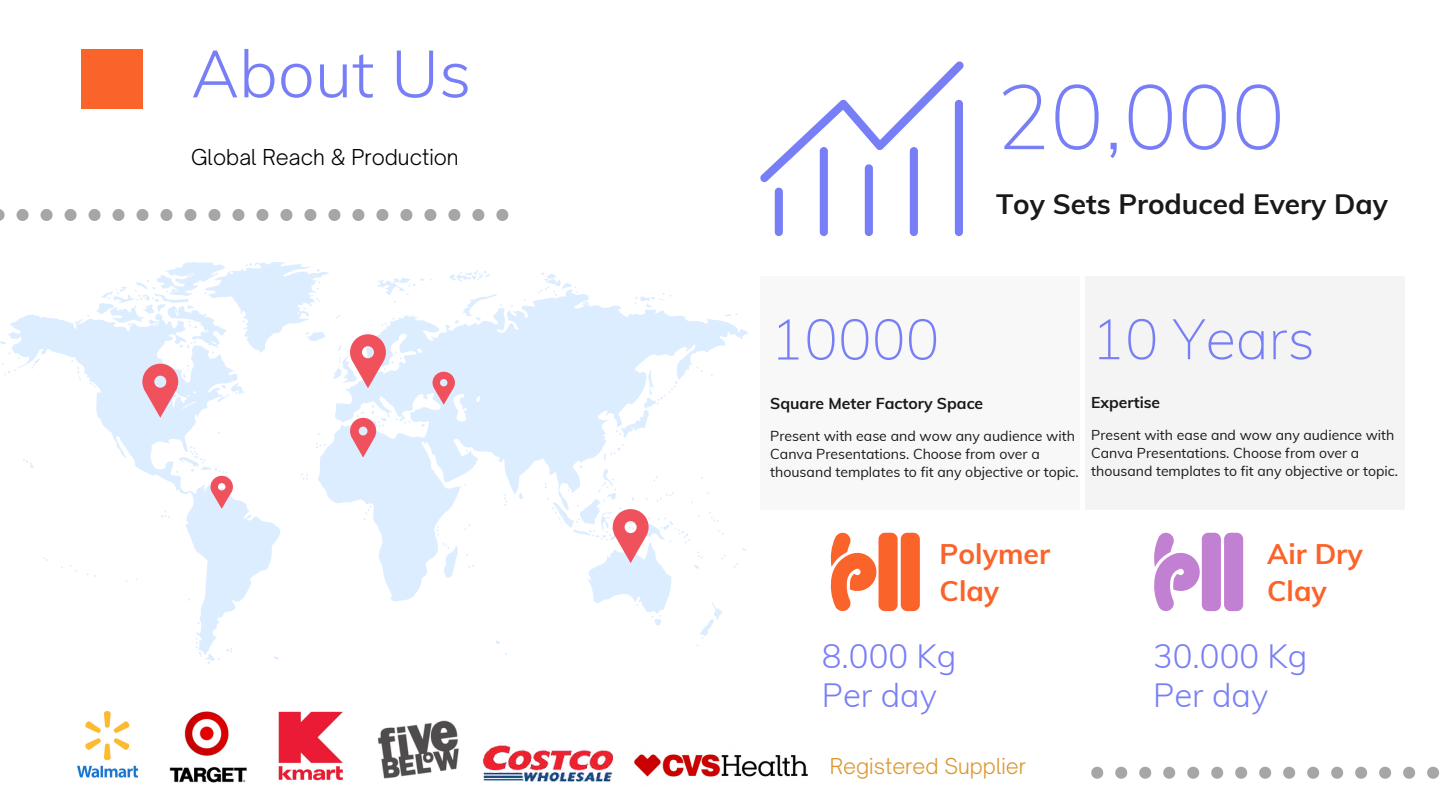
<style>
.page{position:relative;width:1440px;height:810px;background:#fff}
.page>*{position:absolute;margin:0;border:0;box-sizing:border-box;transform-origin:0 0}
.t1{font:200 90px "Muli";color:#787ff6}
.t2{font:300 65.8px "Muli";color:#787ff6}
.t3{font:200 56.4px "Muli";color:#787ff6}
.t4{font:200 56.1px "Muli";color:#787ff6}
.t5{font:300 32.9px "Muli";color:#787ff6}
.t6{font:700 28.3px "Muli";color:#fa632a}
.t7{font:700 28px "Muli";color:#191919}
.t8{font:300 21px "Open Sauce One";color:#000}
.t9{font:300 21px "Open Sauce One";color:#db962e}
.t10{font:700 15.8px "Muli";color:#191919}
.t11{font:700 15.7px "Muli";color:#191919}
.t12{font:14.1px/18.2px "Muli";color:#191919}
.t13{font:14px/18.1px "Muli";color:#191919}
</style>
<div class="page">
<div style="left:81px;top:49px;width:61px;height:60px;background:#fa632a"></div>
<svg style="left:760px;top:61px;width:204px;height:121px"></svg>
<div style="left:775px;top:188px;width:8px;height:48px;background:#787ff6;border-radius:4px"></div>
<div style="left:820px;top:147px;width:8px;height:89px;background:#787ff6;border-radius:4px"></div>
<div style="left:865px;top:164px;width:8px;height:72px;background:#787ff6;border-radius:4px"></div>
<div style="left:910px;top:147px;width:8px;height:89px;background:#787ff6;border-radius:4px"></div>
<div style="left:955px;top:100px;width:8px;height:136px;background:#787ff6;border-radius:4px"></div>
<div style="left:1085px;top:276px;width:320px;height:233px;background:#f4f4f4"></div>
<div style="left:760px;top:276px;width:320px;height:233px;background:#f4f4f4"></div>
<svg style="left:0;top:262px;width:748px;height:402px"></svg>
<svg style="left:142px;top:364px;width:36px;height:54px;background:#e894a1"></svg>
<svg style="left:350px;top:334px;width:36px;height:54px;background:#ed96a1"></svg>
<svg style="left:613px;top:509px;width:36px;height:54px"></svg>
<svg style="left:350px;top:418px;width:26px;height:40px"></svg>
<svg style="left:433px;top:372px;width:22px;height:33px"></svg>
<svg style="left:211px;top:476px;width:22px;height:33px"></svg>
<img style="left:77px;top:711px;width:62px;height:67px">
<img style="left:634px;top:754px;width:174px;height:23px">
<img style="left:377px;top:720px;width:82px;height:59px">
<img style="left:278px;top:711px;width:65px;height:70px">
<img style="left:169px;top:711px;width:78px;height:72px">
<img style="left:482px;top:741px;width:131px;height:41px">
<svg style="left:830px;top:532px;width:49px;height:79px"></svg>
<div style="left:879px;top:533px;width:19px;height:78px;background:#fa632a;border-radius:6px"></div>
<div style="left:901px;top:533px;width:19px;height:78px;background:#fa632a;border-radius:6px"></div>
<svg style="left:1154px;top:532px;width:48px;height:79px"></svg>
<div style="left:1202px;top:533px;width:19px;height:78px;background:#c180d1;border-radius:6px"></div>
<div style="left:1224px;top:533px;width:19px;height:78px;background:#c180d1;border-radius:6px"></div>
<svg style="left:0;top:209px;width:508px;height:12px"></svg>
<svg style="left:1091px;top:767px;width:349px;height:12px"></svg>
<p class="t2" style="left:191px;top:31px;width:282px">About Us</p>
<p class="t8" style="left:191px;top:144px;width:269px">Global Reach &amp; Production</p>
<p class="t1" style="left:996px;top:59px;width:291px">20,000</p>
<p class="t7" style="left:996px;top:186px;width:394px">Toy Sets Produced Every Day</p>
<p class="t3" style="left:770px;top:303px;width:171px">10000</p>
<p class="t10" style="left:770px;top:393px;width:215px">Square Meter Factory Space</p>
<p class="t12" style="left:770px;top:427px;width:310px">Present with ease and wow any audience with<br>Canva Presentations. Choose from over a thousand templates to fit any objective or topic.</p>
<p class="t4" style="left:1091px;top:303px;width:225px">10 Years</p>
<p class="t11" style="left:1091px;top:392px;width:70px">Expertise</p>
<p class="t13" style="left:1091px;top:426px;width:308px">Present with ease and wow any audience with<br>Canva Presentations. Choose from over a thousand templates to fit any objective or topic.</p>
<p class="t6" style="left:940px;top:536px;width:112px">Polymer</p>
<p class="t6" style="left:940px;top:572px;width:61px">Clay</p>
<p class="t5" style="left:822px;top:635px;width:136px">8.000 Kg</p>
<p class="t5" style="left:822px;top:674px;width:117px">Per day</p>
<p class="t9" style="left:830px;top:753px;width:198px">Registered Supplier</p>
<p class="t6" style="left:1267px;top:536px;width:97px">Air Dry</p>
<p class="t6" style="left:1267px;top:572px;width:61px">Clay</p>
<p class="t5" style="left:1153px;top:635px;width:156px">30.000 Kg</p>
<p class="t5" style="left:1153px;top:674px;width:117px">Per day</p>
</div>
